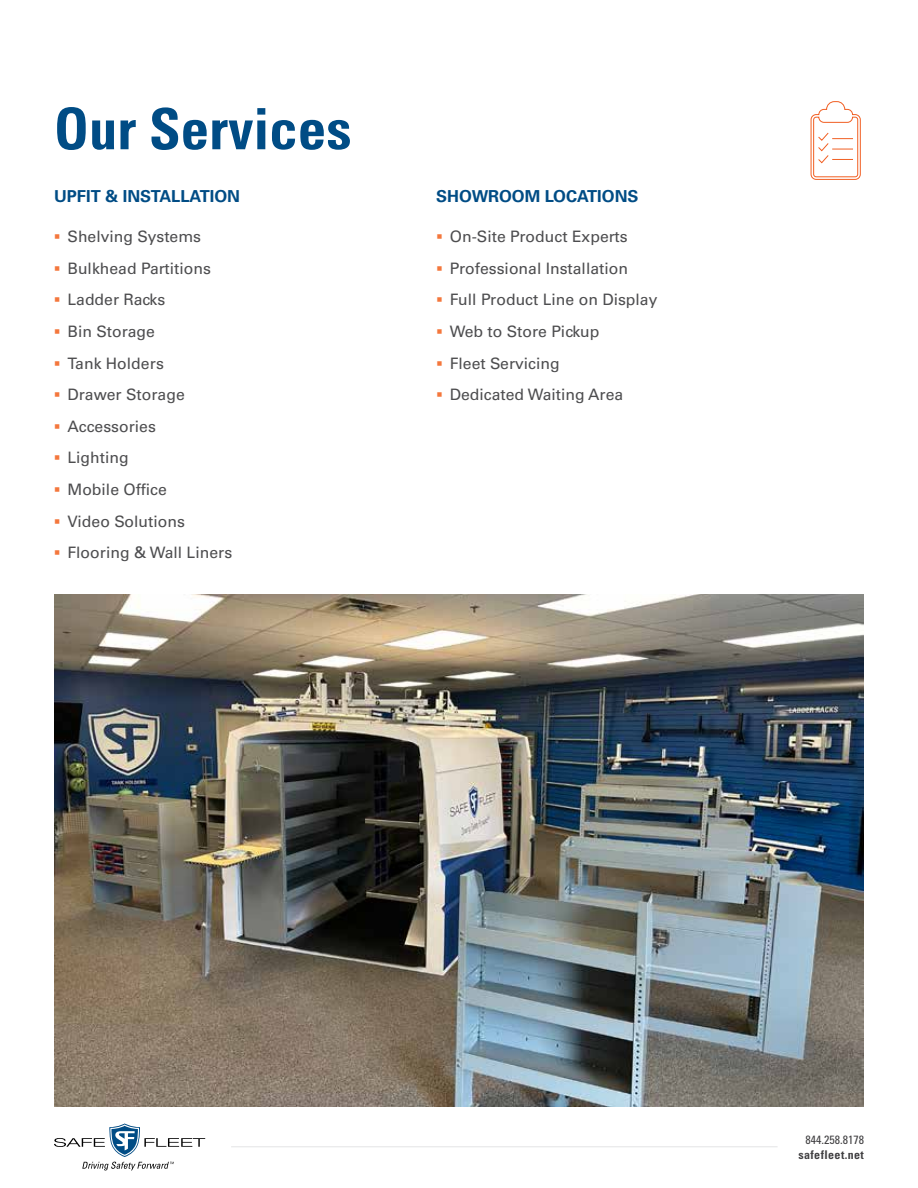
<style>
.page{position:relative;width:918px;height:1188px;background:#fff}
.page>*{position:absolute;margin:0;border:0;box-sizing:border-box;transform-origin:0 0}
.t1{font:700 condensed 57px "Univers LT Pro";color:#004c85}
.t2{font:700 16.5px "Univers LT Pro 65";color:#004c85}
.t3{font:15.75px "Univers LT Pro 55 Roman";color:#4d4d4f}
.t4{font:700 condensed 12px "Univers LT Pro";letter-spacing:.035em;color:#414042}
.t5{font:condensed 12px "Univers LT Pro";color:#414042}
.s1{color:#f4773c}
</style>
<div class="page">
<hr style="left:231px;top:1146px;width:547px;height:1px;background:#e6e7e8">
<svg style="left:54px;top:1123px;width:151px;height:47px"></svg>
<img style="left:54px;top:594px;width:810px;height:513px">
<svg style="left:810px;top:101px;width:51px;height:79px"></svg>
<h1 class="t1" style="left:54px;top:94px;width:299px">Our Services</h1>
<p class="t2" style="left:54px;top:184px;width:188px">UPFIT &amp; INSTALLATION</p>
<p class="t3" style="left:54px;top:226px;width:149px"><span class="s1">▪</span> Shelving Systems</p>
<p class="t3" style="left:54px;top:257px;width:159px"><span class="s1">▪</span> Bulkhead Partitions</p>
<p class="t3" style="left:54px;top:289px;width:113px"><span class="s1">▪</span> Ladder Racks</p>
<p class="t3" style="left:54px;top:320px;width:103px"><span class="s1">▪</span> Bin Storage</p>
<p class="t3" style="left:54px;top:352px;width:112px"><span class="s1">▪</span> Tank Holders</p>
<p class="t3" style="left:54px;top:384px;width:132px"><span class="s1">▪</span> Drawer Storage</p>
<p class="t3" style="left:54px;top:415px;width:103px"><span class="s1">▪</span> Accessories</p>
<p class="t3" style="left:54px;top:447px;width:76px"><span class="s1">▪</span> Lighting</p>
<p class="t3" style="left:54px;top:478px;width:114px"><span class="s1">▪</span> Mobile Office</p>
<p class="t3" style="left:54px;top:510px;width:132px"><span class="s1">▪</span> Video Solutions</p>
<p class="t3" style="left:54px;top:542px;width:180px"><span class="s1">▪</span> Flooring &amp; Wall Liners</p>
<p class="t2" style="left:436px;top:184px;width:204px">SHOWROOM LOCATIONS</p>
<p class="t3" style="left:436px;top:226px;width:193px"><span class="s1">▪</span> On-Site Product Experts</p>
<p class="t3" style="left:436px;top:257px;width:193px"><span class="s1">▪</span> Professional Installation</p>
<p class="t3" style="left:436px;top:289px;width:223px"><span class="s1">▪</span> Full Product Line on Display</p>
<p class="t3" style="left:436px;top:320px;width:165px"><span class="s1">▪</span> Web to Store Pickup</p>
<p class="t3" style="left:436px;top:352px;width:125px"><span class="s1">▪</span> Fleet Servicing</p>
<p class="t3" style="left:436px;top:384px;width:188px"><span class="s1">▪</span> Dedicated Waiting Area</p>
<p class="t5" style="left:805px;top:1132px;width:60px">844.258.8178</p>
<p class="t4" style="left:798px;top:1147px;width:67px">safefleet.net</p>
</div>
